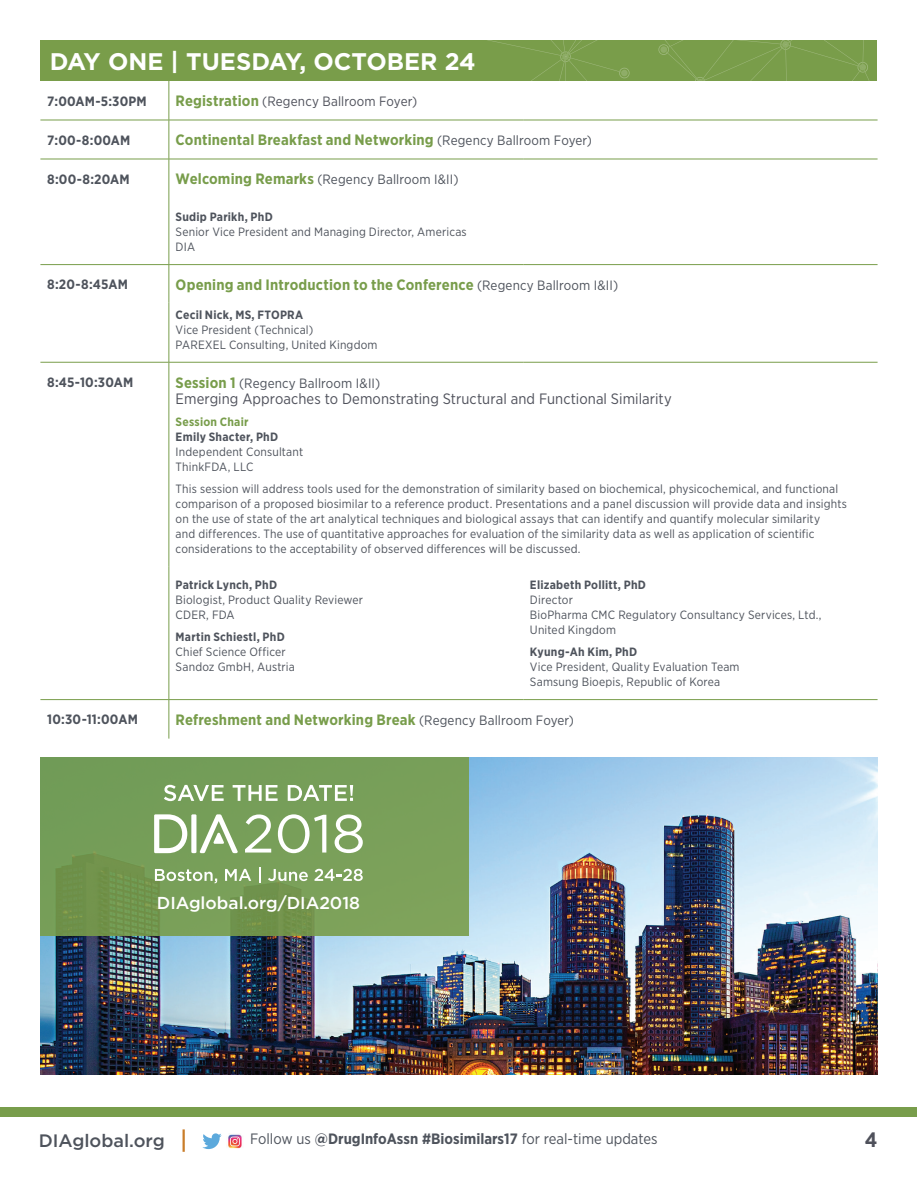
<style>
.page{position:relative;width:918px;height:1188px;background:#fff}
.page>*{position:absolute;margin:0;border:0;box-sizing:border-box;transform-origin:0 0}
.t1{font:700 24px "Gotham";color:#fff}
.t2{font:700 20.85px "Gotham Narrow";color:#4f515b}
.t3{font:500 18px "Gotham";color:#4e535c}
.t4{font:500 17.25px "Gotham";color:#fff}
.t5{font:700 15px "Gotham Narrow";letter-spacing:.01em;color:#789d4b}
.t6{font:15px "Gotham Narrow";letter-spacing:.005em;color:#4f515b}
.t7{font:15px "Gotham Narrow";color:#4e535c}
.t8{font:700 13.5px "Gotham Narrow";letter-spacing:.015em;color:#4e535c}
.t9{font:13.5px "Gotham Narrow";letter-spacing:.01em;color:#4e535c}
.t10{font:13.5px "Gotham Narrow";letter-spacing:.01em;color:#4f515b}
.t11{font:12px/15px "Gotham Narrow";letter-spacing:.015em;color:#4e535c}
.t12{font:700 12px "Gotham Narrow";letter-spacing:.02em;color:#4e535c}
.t13{font:700 12px "Gotham Narrow";letter-spacing:.02em;color:#789d4b}
.s1{font-weight:700;font-size:15px;color:#789d4b}
.s2{font-weight:400;font-size:13.5px;color:#4e535c}
.s3{font-weight:700}
</style>
<div class="page">
<div style="left:0;top:1107px;width:917px;height:9px;background:#789d4b"></div>
<hr style="left:183px;top:1129px;width:2px;height:23px;background:#c97d2a">
<div style="left:40px;top:40px;width:838px;height:41px;background:#799d4a"></div>
<svg style="left:487px;top:40px;width:391px;height:41px"></svg>
<svg style="left:202px;top:1133px;width:20px;height:16px"></svg>
<img style="left:228px;top:1134px;width:14px;height:15px">
<hr style="left:169px;top:81px;width:1px;height:39px;background:#789d4b">
<hr style="left:40px;top:120px;width:129px;height:1px;background:#789d4b">
<hr style="left:169px;top:120px;width:354px;height:1px;background:#789d4b">
<hr style="left:169px;top:120px;width:1px;height:39px;background:#789d4b">
<hr style="left:523px;top:120px;width:355px;height:1px;background:#789d4b">
<hr style="left:40px;top:159px;width:129px;height:1px;background:#789d4b">
<hr style="left:169px;top:159px;width:354px;height:1px;background:#789d4b">
<hr style="left:169px;top:159px;width:1px;height:39px;background:#789d4b">
<hr style="left:523px;top:159px;width:355px;height:1px;background:#789d4b">
<hr style="left:169px;top:362px;width:1px;height:204px;background:#789d4b">
<hr style="left:169px;top:566px;width:1px;height:133px;background:#789d4b">
<hr style="left:169px;top:700px;width:1px;height:39px;background:#789d4b">
<hr style="left:169px;top:198px;width:1px;height:66px;background:#789d4b">
<hr style="left:40px;top:264px;width:129px;height:1px;background:#789d4b">
<hr style="left:169px;top:265px;width:1px;height:37px;background:#789d4b">
<hr style="left:169px;top:302px;width:1px;height:60px;background:#789d4b">
<hr style="left:169px;top:264px;width:354px;height:1px;background:#799d4a">
<hr style="left:523px;top:264px;width:355px;height:1px;background:#799d4a">
<hr style="left:40px;top:362px;width:129px;height:1px;background:#799d4a">
<hr style="left:169px;top:362px;width:354px;height:1px;background:#799d4a">
<hr style="left:523px;top:362px;width:355px;height:1px;background:#799d4a">
<hr style="left:40px;top:699px;width:129px;height:1px;background:#799d4a">
<hr style="left:169px;top:699px;width:354px;height:1px;background:#799d4a">
<hr style="left:523px;top:699px;width:355px;height:1px;background:#799d4a">
<img style="left:40px;top:758px;width:838px;height:316px">
<div style="left:40px;top:758px;width:429px;height:178px;background:linear-gradient(to bottom,#759f5a,#789b54)"></div>
<svg style="left:155px;top:869px;width:62px;height:14px"></svg>
<svg style="left:225px;top:869px;width:26px;height:12px"></svg>
<svg style="left:259px;top:867px;width:2px;height:16px"></svg>
<svg style="left:268px;top:869px;width:40px;height:12px"></svg>
<svg style="left:315px;top:869px;width:48px;height:12px"></svg>
<svg style="left:154px;top:814px;width:84px;height:39px"></svg>
<svg style="left:245px;top:814px;width:26px;height:39px"></svg>
<svg style="left:278px;top:814px;width:48px;height:39px"></svg>
<svg style="left:335px;top:814px;width:28px;height:39px"></svg>
<svg style="left:164px;top:785px;width:189px;height:16px"></svg>
<h1 class="t1" style="left:50px;top:45px;width:428px">DAY ONE | TUESDAY, OCTOBER 24</h1>
<p class="t8" style="left:47px;top:92px;width:101px">7:00AM-5:30PM</p>
<p class="t10" style="left:176px;top:93px;width:243px"><span class="s1">Registration</span> (Regency Ballroom Foyer)</p>
<p class="t8" style="left:47px;top:131px;width:85px">7:00-8:00AM</p>
<p class="t5" style="left:176px;top:131px;width:418px">Continental Breakfast and Networking <span class="s2">(Regency Ballroom Foyer)</span></p>
<p class="t8" style="left:47px;top:170px;width:84px">8:00-8:20AM</p>
<p class="t9" style="left:176px;top:171px;width:284px"><span class="s1">Welcoming Remarks</span> (Regency Ballroom I&amp;II)</p>
<p class="t12" style="left:176px;top:209px;width:99px">Sudip Parikh, PhD</p>
<p class="t11" style="left:176px;top:224px;width:293px">Senior Vice President and Managing Director, Americas<br>DIA</p>
<p class="t8" style="left:47px;top:275px;width:82px">8:20-8:45AM</p>
<p class="t5" style="left:176px;top:275px;width:444px">Opening and Introduction to the Conference <span class="s2">(Regency Ballroom I&amp;II)</span></p>
<p class="t12" style="left:176px;top:307px;width:129px">Cecil Nick, MS, FTOPRA</p>
<p class="t11" style="left:176px;top:322px;width:203px">Vice President (Technical)<br>PAREXEL Consulting, United Kingdom</p>
<p class="t8" style="left:47px;top:373px;width:88px">8:45-10:30AM</p>
<p class="t9" style="left:176px;top:375px;width:206px"><span class="s1">Session 1</span> (Regency Ballroom I&amp;II)</p>
<p class="t6" style="left:176px;top:390px;width:498px">Emerging Approaches to Demonstrating Structural and Functional Similarity</p>
<p class="t13" style="left:176px;top:414px;width:74px">Session Chair</p>
<p class="t12" style="left:176px;top:429px;width:104px">Emily Shacter, PhD</p>
<p class="t11" style="left:176px;top:444px;width:129px">Independent Consultant<br>ThinkFDA, LLC</p>
<p class="t11" style="left:176px;top:481px;width:673px">This session will address tools used for the demonstration of similarity based on biochemical, physicochemical, and functional comparison of a proposed biosimilar to a reference product. Presentations and a panel discussion will provide data and insights on the use of state of the art analytical techniques and biological assays that can identify and quantify molecular similarity<br>and differences. The use of quantitative approaches for evaluation of the similarity data as well as application of scientific considerations to the acceptability of observed differences will be discussed.</p>
<p class="t12" style="left:176px;top:577px;width:103px">Patrick Lynch, PhD</p>
<p class="t11" style="left:176px;top:592px;width:189px">Biologist, Product Quality Reviewer<br>CDER, FDA</p>
<p class="t12" style="left:176px;top:629px;width:111px">Martin Schiestl, PhD</p>
<p class="t11" style="left:176px;top:644px;width:121px">Chief Science Officer<br>Sandoz GmbH, Austria</p>
<p class="t12" style="left:530px;top:577px;width:118px">Elizabeth Pollitt, PhD</p>
<p class="t11" style="left:530px;top:592px;width:293px">Director<br>BioPharma CMC Regulatory Consultancy Services, Ltd.,<br>United Kingdom</p>
<p class="t12" style="left:530px;top:644px;width:109px">Kyung-Ah Kim, PhD</p>
<p class="t11" style="left:530px;top:659px;width:211px">Vice President, Quality Evaluation Team<br>Samsung Bioepis, Republic of Korea</p>
<p class="t8" style="left:47px;top:711px;width:92px">10:30-11:00AM</p>
<p class="t5" style="left:176px;top:710px;width:400px">Refreshment and Networking Break <span class="s2">(Regency Ballroom Foyer)</span></p>
<h3 class="t4" style="left:157px;top:892px;width:205px">DIAglobal.org/DIA2018</h3>
<h3 class="t3" style="left:39px;top:1129px;width:127px">DIAglobal.org</h3>
<p class="t7" style="left:250px;top:1130px;width:409px">Follow us <span class="s3">@DrugInfoAssn #Biosimilars17</span> for real-time updates</p>
<h2 class="t2" style="left:865px;top:1126px;width:14px">4</h2>
</div>
